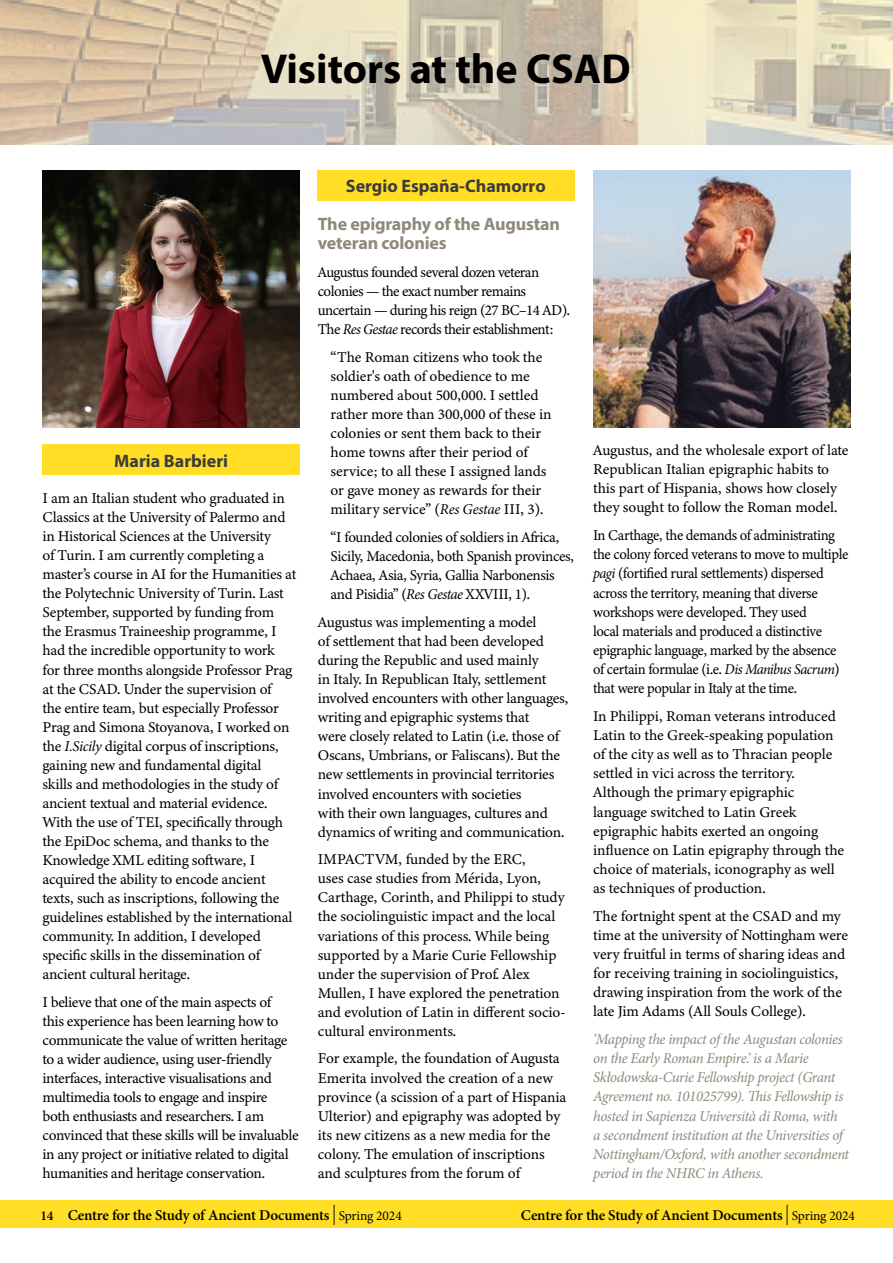
<style>
.page{position:relative;width:893px;height:1263px;background:#fff}
.page>*{position:absolute;margin:0;border:0;box-sizing:border-box;transform-origin:0 0}
.Heading_A__articles{font:700 42px "Myriad Pro";color:#000}
.Body_text{font:700 18px/19px "Myriad Pro";letter-spacing:-.01em;color:#90887b}
.Heading_A__articles-2{font:700 18px "Myriad Pro";color:#3c3c3b}
.Body_text-2{font:15px/19px "Minion Variable Concept";letter-spacing:-.02em;color:#000}
.Body_text-3{font:15px/19.2px "Minion Variable Concept";letter-spacing:-.02em;color:#000;scale:.95 1}
.Body_text-4{font:italic 15px/19.2px "Minion Pro";letter-spacing:-.03em;color:#90887b}
.Body_text-5{font:15px/19px "Minion Variable Concept";letter-spacing:-.04em;color:#000}
.t1{font:600 15px "Minion Pro";letter-spacing:-.01em;color:#000}
.s1{font-family:"Minion Pro";font-style:italic}
.s2{font-size:13.5px}
.s3{font-weight:400;font-size:20.25px}
.s4{font-weight:400;font-size:13.5px}
</style>
<div class="page">
<img style="left:0;top:0;width:893px;height:145px">
<div style="left:43px;top:445px;width:257px;height:30px;background:#ffde25"></div>
<img style="left:43px;top:170px;width:257px;height:257px">
<div style="left:317px;top:170px;width:257px;height:31px;background:#ffde25"></div>
<img style="left:593px;top:170px;width:257px;height:257px">
<div style="left:0;top:1200px;width:893px;height:28px;background:#ffde25"></div>
<p class="Heading_A__articles" style="left:261px;top:41px;width:371px">Visitors at the CSAD</p>
<p class="Heading_A__articles-2" style="left:114px;top:449px;width:115px">Maria Barbieri</p>
<p class="Body_text-2" style="left:43px;top:489px;width:255px">I am an Italian student who graduated in Classics at the University of Palermo and in Historical Sciences at the University<br>of Turin. I am currently completing a master’s course in AI for the Humanities at the Polytechnic University of Turin. Last September, supported by funding from the Erasmus Traineeship programme, I had the incredible opportunity to work<br>for three months alongside Professor Prag at the CSAD. Under the supervision of<br>the entire team, but especially Professor Prag and Simona Stoyanova, I worked on the <span class="s1">I.Sicily</span> digital corpus of inscriptions, gaining new and fundamental digital<br>skills and methodologies in the study of ancient textual and material evidence.<br>With the use of TEI, specifically through the EpiDoc schema, and thanks to the Knowledge XML editing software, I acquired the ability to encode ancient texts, such as inscriptions, following the guidelines established by the international community. In addition, I developed specific skills in the dissemination of ancient cultural heritage.</p>
<p class="Body_text-2" style="left:43px;top:992px;width:258px">I believe that one of the main aspects of<br>this experience has been learning how to communicate the value of written heritage to a wider audience, using user-friendly interfaces, interactive visualisations and multimedia tools to engage and inspire both enthusiasts and researchers. I am convinced that these skills will be invaluable in any project or initiative related to digital humanities and heritage conservation.</p>
<p class="Heading_A__articles-2" style="left:346px;top:174px;width:201px">Sergio España-Chamorro</p>
<p class="Body_text" style="left:318px;top:214px;width:244px">The epigraphy of the Augustan veteran colonies</p>
<p class="Body_text-5" style="left:318px;top:263px;width:254px">Augustus founded several dozen veteran colonies — the exact number remains uncertain — during his reign (27 BC–14 AD).<br>The <span class="s1">Res Gestae</span> records their establishment:</p>
<p class="Body_text-2" style="left:331px;top:347px;width:223px">“The Roman citizens who took the soldier's oath of obedience to me numbered about 500,000. I settled rather more than 300,000 of these in colonies or sent them back to their home towns after their period of service; to all these I assigned lands or gave money as rewards for their military service” (<span class="s1">Res Gestae</span> III, 3).</p>
<p class="Body_text-2" style="left:331px;top:528px;width:245px">“I founded colonies of soldiers in Africa, Sicily, Macedonia, both Spanish provinces, Achaea, Asia, Syria, Gallia Narbonensis and Pisidia” (<span class="s1">Res Gestae</span> XXVIII, 1).</p>
<p class="Body_text-2" style="left:318px;top:612px;width:252px">Augustus was implementing a model<br>of settlement that had been developed during the Republic and used mainly<br>in Italy. In Republican Italy, settlement involved encounters with other languages, writing and epigraphic systems that<br>were closely related to Latin (i.e. those of Oscans, Umbrians, or Faliscans). But the new settlements in provincial territories involved encounters with societies<br>with their own languages, cultures and dynamics of writing and communication.</p>
<p class="Body_text-2" style="left:318px;top:850px;width:249px">IMPACTVM, funded by the ERC,<br>uses case studies from Mérida, Lyon, Carthage, Corinth, and Philippi to study the sociolinguistic impact and the local variations of this process. While being supported by a Marie Curie Fellowship under the supervision of Prof. Alex Mullen, I have explored the penetration and evolution of Latin in different socio&shy;cultural environments.</p>
<p class="Body_text-2" style="left:318px;top:1049px;width:250px">For example, the foundation of Augusta Emerita involved the creation of a new province (a scission of a part of Hispania Ulterior) and epigraphy was adopted by its new citizens as a new media for the colony. The emulation of inscriptions and sculptures from the forum of</p>
<p class="Body_text-2" style="left:593px;top:441px;width:257px">Augustus, and the wholesale export of late Republican Italian epigraphic habits to this part of Hispania, shows how closely they sought to follow the Roman model.</p>
<p class="Body_text-3" style="left:593px;top:526px;width:270px">In Carthage, the demands of administrating the colony forced veterans to move to multiple <span class="s1">pagi</span> (fortified rural settlements) dispersed across the territory, meaning that diverse workshops were developed. They used<br>local materials and produced a distinctive epigraphic language, marked by the absence of certain formulae (i.e. <span class="s1">Dis Manibus Sacrum</span>) that were popular in Italy at the time.</p>
<p class="Body_text-2" style="left:593px;top:706px;width:253px">In Philippi, Roman veterans introduced Latin to the Greek-speaking population of the city as well as to Thracian people settled in vici across the territory.<br>Although the primary epigraphic language switched to Latin Greek epigraphic habits exerted an ongoing influence on Latin epigraphy through the choice of materials, iconography as well as techniques of production.</p>
<p class="Body_text-2" style="left:593px;top:906px;width:256px">The fortnight spent at the CSAD and my time at the university of Nottingham were very fruitful in terms of sharing ideas and for receiving training in sociolinguistics, drawing inspiration from the work of the late Jim Adams (All Souls College).</p>
<p class="Body_text-4" style="left:593px;top:1029px;width:257px">‘Mapping the impact of the Augustan colonies on the Early Roman Empire.’ is a Marie Skłodowska-Curie Fellowship project (Grant Agreement no. 101025799). This Fellowship is hosted in Sapienza Università di Roma, with<br>a secondment institution at the Universities of Nottingham/Oxford, with another secondment period in the NHRC in Athens.</p>
<p class="t1" style="left:40px;top:1204px;width:363px"><span class="s2">14</span> Centre for the Study of Ancient Documents <span class="s3">|</span> <span class="s4">Spring 2024</span></p>
<p class="t1" style="left:521px;top:1204px;width:336px">Centre for the Study of Ancient Documents <span class="s3">|</span> <span class="s4">Spring 2024</span></p>
</div>
